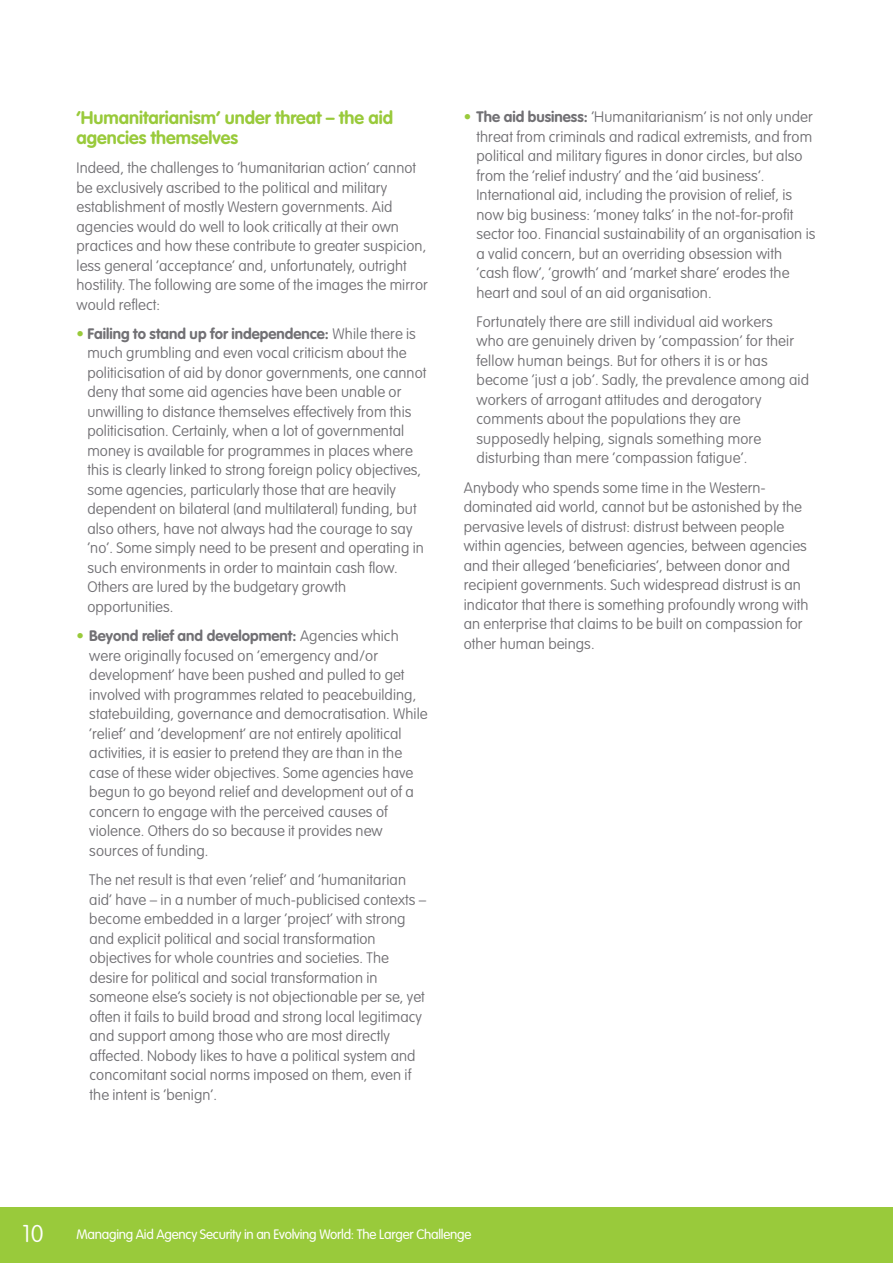
<style>
.page{position:relative;width:893px;height:1263px;background:#fff}
.page>*{position:absolute;margin:0;border:0;box-sizing:border-box;transform-origin:0 0}
.t1{font:100 24px "VAG Rounded Std";color:#fff}
.t2{font:700 18px/19.5px "VAG Rounded Std";color:#99ca3b}
.t3{font:100 15px/19.5px "VAG Rounded Std";letter-spacing:.005em;color:#717074}
.t4{font:300 13.5px "VAG Rounded Std";letter-spacing:-.02em;color:#fff}
.s1{font-weight:700;color:#99ca3b}
.s2{font-weight:700}
</style>
<div class="page">
<div style="left:0;top:1208px;width:892px;height:55px;background:#99ca3b"></div>
<p class="t2" style="left:77px;top:109px;width:318px">‘Humanitarianism’ under threat – the aid agencies themselves</p>
<p class="t3" style="left:77px;top:159px;width:353px">Indeed, the challenges to ‘humanitarian action’ cannot be exclusively ascribed to the political and military establishment of mostly Western governments. Aid agencies would do well to look critically at their own practices and how these contribute to greater suspicion, less general ‘acceptance’ and, unfortunately, outright hostility. The following are some of the images the mirror would reflect:</p>
<p class="t3" style="left:87px;top:324px;width:340px;text-indent:-11px"><span class="s1">•</span> <span class="s2">Failing to stand up for independence:</span> While there is much grumbling and even vocal criticism about the politicisation of aid by donor governments, one cannot deny that some aid agencies have been unable or unwilling to distance themselves effectively from this politicisation. Certainly, when a lot of governmental money is available for programmes in places where this is clearly linked to strong foreign policy objectives, some agencies, particularly those that are heavily dependent on bilateral (and multilateral) funding, but also others, have not always had the courage to say ‘no’. Some simply need to be present and operating in such environments in order to maintain cash flow.<br>Others are lured by the budgetary growth opportunities.</p>
<p class="t3" style="left:89px;top:627px;width:340px;text-indent:-13px"><span class="s1">•</span> <span class="s2">Beyond relief and development:</span> Agencies which were originally focused on ‘emergency and/or development’ have been pushed and pulled to get involved with programmes related to peacebuilding, statebuilding, governance and democratisation. While ‘relief’ and ‘development’ are not entirely apolitical activities, it is easier to pretend they are than in the case of these wider objectives. Some agencies have begun to go beyond relief and development out of a concern to engage with the perceived causes of violence. Others do so because it provides new sources of funding.</p>
<p class="t3" style="left:89px;top:870px;width:339px">The net result is that even ‘relief’ and ‘humanitarian aid’ have – in a number of much-publicised contexts – become embedded in a larger ‘project’ with strong and explicit political and social transformation objectives for whole countries and societies. The desire for political and social transformation in someone else’s society is not objectionable per se, yet often it fails to build broad and strong local legitimacy and support among those who are most directly affected. Nobody likes to have a political system and concomitant social norms imposed on them, even if the intent is ‘benign’.</p>
<p class="t3" style="left:476px;top:108px;width:341px;text-indent:-13px"><span class="s1">•</span> <span class="s2">The aid business:</span> ‘Humanitarianism’ is not only under threat from criminals and radical extremists, and from political and military figures in donor circles, but also from the ‘relief industry’ and the ‘aid business’.<br>International aid, including the provision of relief, is now big business: ‘money talks’ in the not-for-profit sector too. Financial sustainability of an organisation is a valid concern, but an overriding obsession with ‘cash flow’, ‘growth’ and ‘market share’ erodes the heart and soul of an aid organisation.</p>
<p class="t3" style="left:476px;top:312px;width:334px">Fortunately there are still individual aid workers<br>who are genuinely driven by ‘compassion’ for their fellow human beings. But for others it is or has become ‘just a job’. Sadly, the prevalence among aid workers of arrogant attitudes and derogatory comments about the populations they are supposedly helping, signals something more disturbing than mere ‘compassion fatigue’.</p>
<p class="t3" style="left:464px;top:478px;width:346px">Anybody who spends some time in the Western&shy;dominated aid world, cannot but be astonished by the pervasive levels of distrust: distrust between people within agencies, between agencies, between agencies and their alleged ‘beneficiaries’, between donor and recipient governments. Such widespread distrust is an indicator that there is something profoundly wrong with an enterprise that claims to be built on compassion for other human beings.</p>
<h1 class="t1" style="left:22px;top:1220px;width:23px">10</h1>
<p class="t4" style="left:77px;top:1226px;width:396px">Managing Aid Agency Security in an Evolving World: The Larger Challenge</p>
</div>
